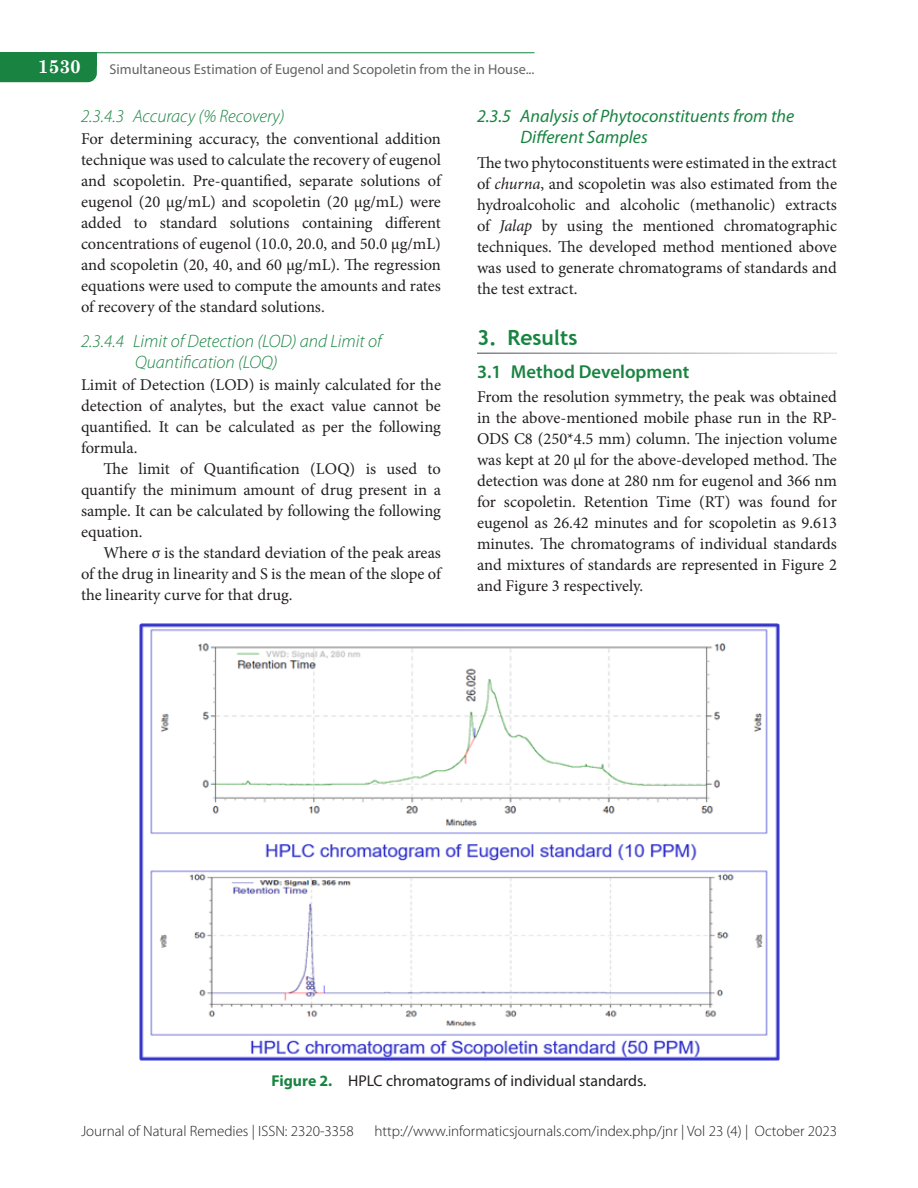
<style>
.page{position:relative;width:918px;height:1188px;background:#fff}
.page>*{position:absolute;margin:0;border:0;box-sizing:border-box;transform-origin:0 0}
.A_level{font:700 21px "Trebuchet MS";color:#198441}
.B_level{font:600 18.75px "Myriad Pro";color:#198441}
.t1{font:700 18.75px "Century Schoolbook";color:#fff}
.D_level{font:italic 300 18px/21px "Myriad Pro";color:#198441}
.C_level{font:italic 18px/21px "Myriad Pro";color:#198441}
.Para_flush{font:16.5px/21px "Minion Pro";letter-spacing:-.005em;color:#231f20;text-align:justify}
.Para_indent{font:16.5px/21px "Minion Pro";color:#231f20;text-align:justify}
.Fig_cap{font:15.75px "Myriad Pro";color:#231f20}
.t2{font:300 15px "Myriad Pro";color:#231f20}
.t3{font:14.25px "Myriad Pro";color:#636366}
.s1{font-style:italic}
.s2{font-weight:700;color:#198441}
</style>
<div class="page">
<svg style="left:0;top:67px;width:97px;height:15px"></svg>
<div style="left:0;top:53px;width:97px;height:14px;background:#198441"></div>
<div style="left:0;top:68px;width:27px;height:14px;background:#198441"></div>
<hr style="left:0;top:52px;width:535px;height:1px;background:#198441">
<img style="left:140px;top:624px;width:639px;height:437px">
<p class="t1" style="left:38px;top:52px;width:45px">1530</p>
<p class="t3" style="left:110px;top:61px;width:426px">Simultaneous Estimation of Eugenol and Scopoletin from the in House...</p>
<p class="D_level" style="left:81px;top:105px;width:205px">2.3.4.3 Accuracy (% Recovery)</p>
<p class="Para_flush" style="left:81px;top:128px;width:362px">For determining accuracy, the conventional addition technique was used to calculate the recovery of eugenol and scopoletin. Pre-quantified, separate solutions of eugenol (20 µg/mL) and scopoletin (20 µg/mL) were added to standard solutions containing different concentrations of eugenol (10.0, 20.0, and 50.0 µg/mL) and scopoletin (20, 40, and 60 µg/mL). The regression equations were used to compute the amounts and rates of recovery of the standard solutions.</p>
<p class="D_level" style="left:135px;top:330px;width:248px;text-indent:-54px">2.3.4.4 Limit of Detection (LOD) and Limit of<br>Quantification (LOQ)</p>
<p class="Para_flush" style="left:81px;top:374px;width:362px">Limit of Detection (LOD) is mainly calculated for the detection of analytes, but the exact value cannot be quantified. It can be calculated as per the following formula.</p>
<p class="Para_indent" style="left:81px;top:458px;width:362px;text-indent:22px">The limit of Quantification (LOQ) is used to quantify the minimum amount of drug present in a sample. It can be calculated by following the following equation.</p>
<p class="Para_indent" style="left:81px;top:542px;width:362px;text-indent:22px">Where σ is the standard deviation of the peak areas of the drug in linearity and S is the mean of the slope of the linearity curve for that drug.</p>
<p class="C_level" style="left:520px;top:105px;width:275px;text-indent:-44px">2.3.5 Analysis of Phytoconstituents from the<br>Different Samples</p>
<p class="Para_flush" style="left:477px;top:152px;width:362px">The two phytoconstituents were estimated in the extract of <span class="s1">churna</span>, and scopoletin was also estimated from the hydroalcoholic and alcoholic (methanolic) extracts of <span class="s1">Jalap</span> by using the mentioned chromatographic techniques. The developed method mentioned above was used to generate chromatograms of standards and the test extract.</p>
<p class="A_level" style="left:477px;top:324px;width:102px">3. Results</p>
<p class="B_level" style="left:477px;top:360px;width:214px">3.1 Method Development</p>
<p class="Para_flush" style="left:477px;top:386px;width:362px">From the resolution symmetry, the peak was obtained in the above-mentioned mobile phase run in the RP-ODS C8 (250*4.5 mm) column. The injection volume was kept at 20 μl for the above-developed method. The detection was done at 280 nm for eugenol and 366 nm for scopoletin. Retention Time (RT) was found for eugenol as 26.42 minutes and for scopoletin as 9.613 minutes. The chromatograms of individual standards and mixtures of standards are represented in Figure 2 and Figure 3 respectively.</p>
<p class="Fig_cap" style="left:271px;top:1071px;width:377px"><span class="s2">Figure 2.</span> HPLC chromatograms of individual standards.</p>
<p class="t2" style="left:81px;top:1122px;width:274px">Journal of Natural Remedies | ISSN: 2320-3358</p>
<p class="t2" style="left:375px;top:1122px;width:464px">http://www.informaticsjournals.com/index.php/jnr | Vol 23 (4) | October 2023</p>
</div>
